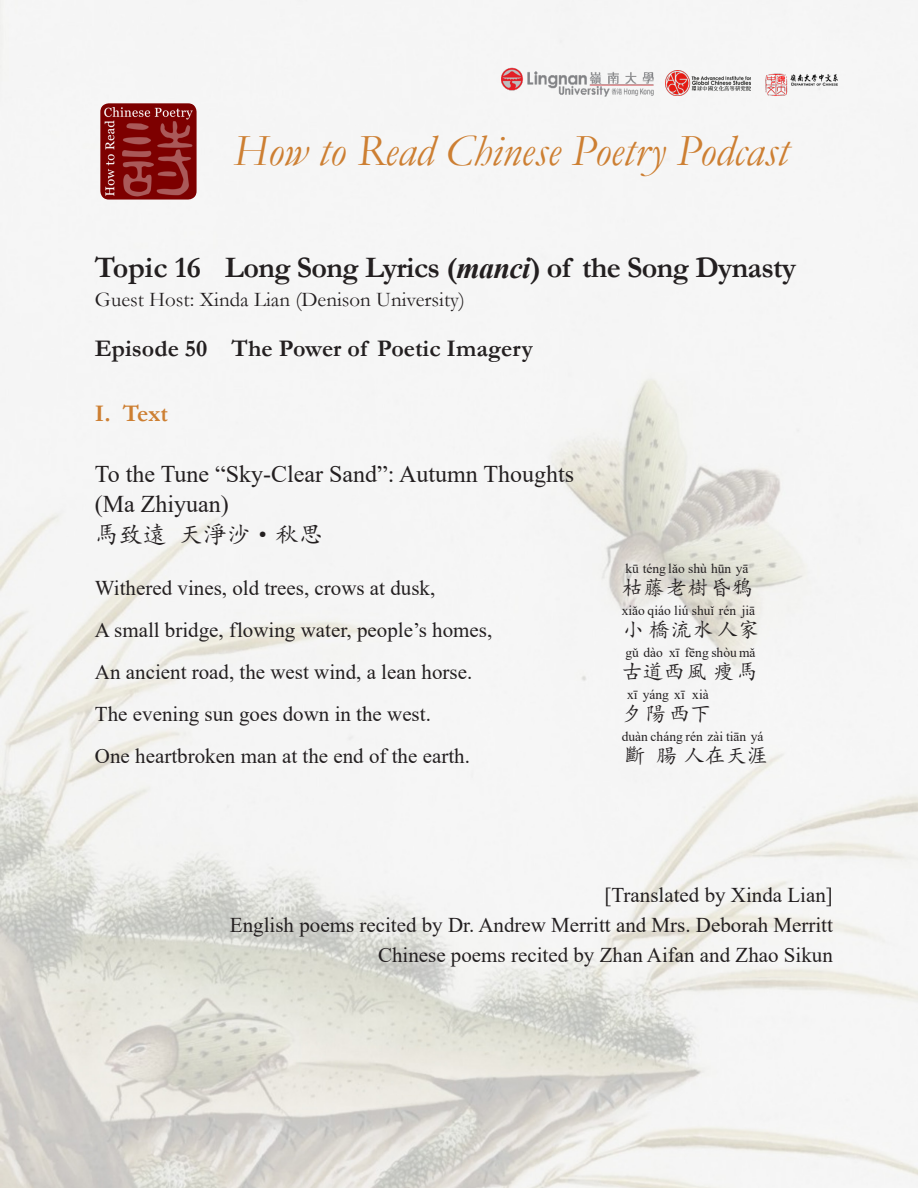
<style>
.page{position:relative;width:918px;height:1188px;background:#fff}
.page>*{position:absolute;margin:0;border:0;box-sizing:border-box;transform-origin:0 0}
.t1{font:italic 45px "Garamond";color:#cd7f32}
.t2{font:700 30px "Garamond";letter-spacing:-.02em;color:#231f20}
.t3{font:24px/30px "Times New Roman";color:#231f20}
.t4{font:700 24px "Garamond";color:#231f20}
.t5{font:24px "Kai Ti";color:#231f20}
.t6{font:700 24px "Garamond";color:#cd7f32}
.t7{font:21px "Times New Roman";color:#231f20}
.t8{font:21px "Garamond";color:#231f20}
.t9{font:21px "Kai Ti";letter-spacing:.055em;color:#231f20}
.t10{font:13.5px "Times New Roman";color:#231f20}
.s1{font-family:"Times New Roman";font-style:italic}
</style>
<div class="page">
<img style="left:0;top:0;width:918px;height:1188px">
<img style="left:666px;top:70px;width:84px;height:26px">
<img style="left:764px;top:73px;width:74px;height:23px">
<img style="left:501px;top:67px;width:155px;height:34px">
<img style="left:100px;top:103px;width:97px;height:97px">
<p class="t1" style="left:233px;top:120px;width:557px">How to Read Chinese Poetry Podcast</p>
<p class="t2" style="left:95px;top:247px;width:703px">Topic 16 Long Song Lyrics (<span class="s1">manci</span>) of the Song Dynasty</p>
<p class="t8" style="left:95px;top:285px;width:372px">Guest Host: Xinda Lian (Denison University)</p>
<p class="t4" style="left:95px;top:332px;width:440px">Episode 50 The Power of Poetic Imagery</p>
<p class="t6" style="left:95px;top:397px;width:75px">I. Text</p>
<p class="t3" style="left:95px;top:459px;width:481px">To the Tune “Sky-Clear Sand”: Autumn Thoughts (Ma Zhiyuan)</p>
<p class="t5" style="left:95px;top:522px;width:229px">馬致遠 天淨沙·秋思</p>
<p class="t7" style="left:95px;top:573px;width:342px">Withered vines, old trees, crows at dusk,</p>
<p class="t7" style="left:95px;top:615px;width:399px">A small bridge, flowing water, people’s homes,</p>
<p class="t7" style="left:95px;top:657px;width:379px">An ancient road, the west wind, a lean horse.</p>
<p class="t7" style="left:95px;top:699px;width:337px">The evening sun goes down in the west.</p>
<p class="t7" style="left:95px;top:741px;width:376px">One heartbroken man at the end of the earth.</p>
<p class="t10" style="left:626px;top:559px;width:124px">kū téng lǎo shù hūn yā</p>
<p class="t9" style="left:622px;top:577px;width:132px">枯藤老樹昏鴉</p>
<p class="t10" style="left:622px;top:601px;width:135px">xiǎo qiáo liú shuǐ rén jiā</p>
<p class="t9" style="left:623px;top:619px;width:138px">小橋流水人家</p>
<p class="t10" style="left:626px;top:643px;width:132px">gǔ dào xī fēng shòu mǎ</p>
<p class="t9" style="left:622px;top:661px;width:138px">古道西風瘦馬</p>
<p class="t10" style="left:627px;top:685px;width:59px">xī yáng xī</p>
<p class="t10" style="left:692px;top:685px;width:18px">xià</p>
<p class="t9" style="left:622px;top:703px;width:91px">夕陽西下</p>
<p class="t10" style="left:622px;top:727px;width:143px">duàn cháng rén zài tiān yá</p>
<p class="t9" style="left:656px;top:745px;width:113px">腸人在天涯</p>
<p class="t9" style="left:624px;top:745px;width:22px">斷</p>
<p class="t7" style="left:605px;top:880px;width:230px">[Translated by Xinda Lian]</p>
<p class="t7" style="left:230px;top:910px;width:605px">English poems recited by Dr. Andrew Merritt and Mrs. Deborah Merritt</p>
<p class="t7" style="left:378px;top:940px;width:456px">Chinese poems recited by Zhan Aifan and Zhao Sikun</p>
</div>
